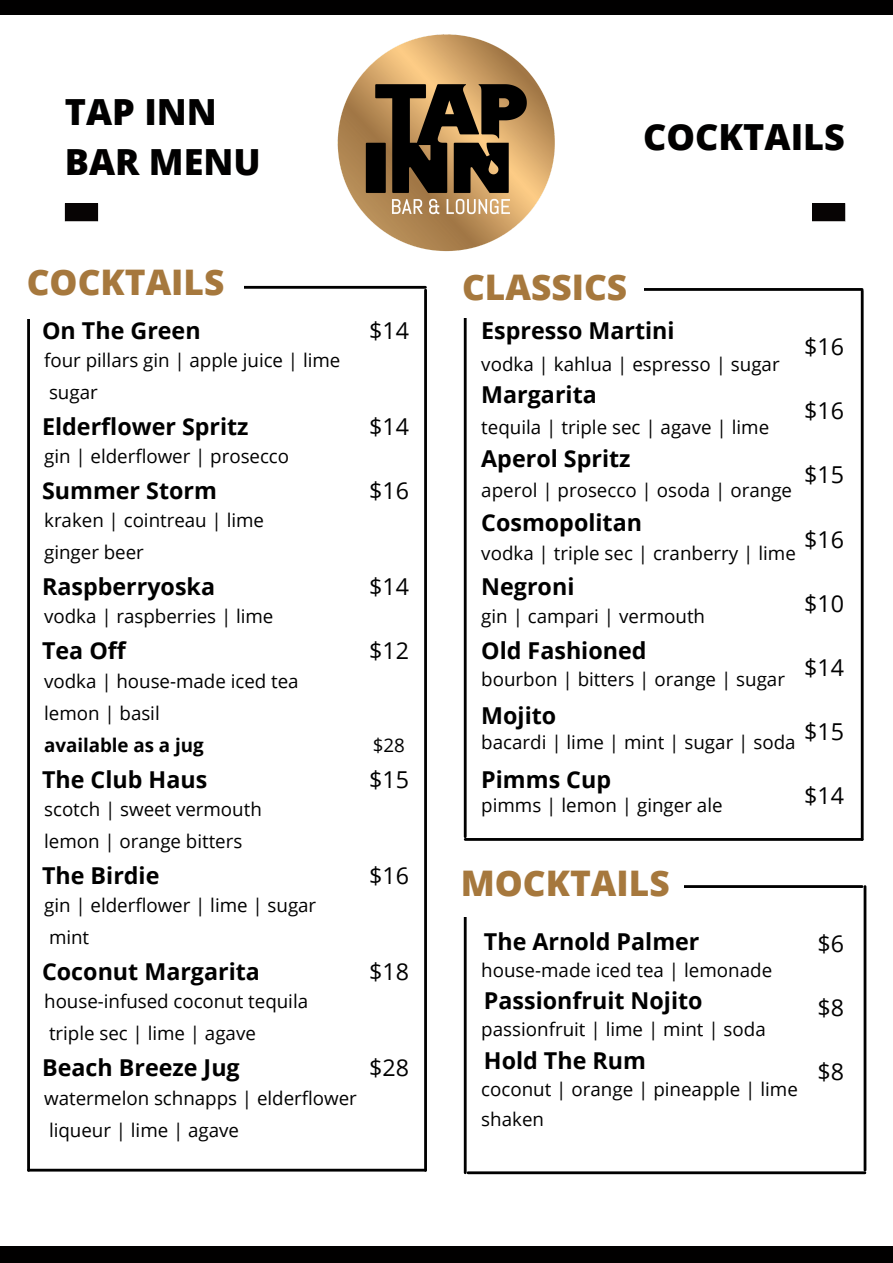
<style>
.page{position:relative;width:893px;height:1263px;background:#fff}
.page>*{position:absolute;margin:0;border:0;box-sizing:border-box;transform-origin:0 0}
.t1{font:800 36px "Open Sans";color:#010000}
.t2{font:800 35.25px "Open Sans";color:#a6783d}
.t3{font:700 23.25px "Open Sans";color:#000}
.t4{font:23.25px "Open Sans";color:#000}
.t5{font:18.75px/29.8px "Open Sans";color:#000}
.t6{font:700 18.75px "Open Sans";color:#000}
</style>
<div class="page">
<img style="left:337px;top:34px;width:218px;height:218px">
<div style="left:0;top:0;width:893px;height:15px;background:#010000"></div>
<div style="left:0;top:1246px;width:893px;height:17px;background:#010000"></div>
<hr style="left:29px;top:286px;width:396px;height:3px;background:#000">
<hr style="left:465px;top:288px;width:397px;height:3px;background:#000">
<hr style="left:29px;top:1169px;width:396px;height:2px;background:#000">
<hr style="left:468px;top:1171px;width:397px;height:3px;background:#000">
<hr style="left:27px;top:290px;width:3px;height:880px;background:#000">
<hr style="left:424px;top:290px;width:3px;height:880px;background:#000">
<div style="left:23px;top:251px;width:220px;height:68px;background:#fff"></div>
<hr style="left:464px;top:288px;width:2px;height:549px;background:#000">
<div style="left:459px;top:255px;width:185px;height:63px;background:#fff"></div>
<hr style="left:465px;top:885px;width:397px;height:3px;background:#000">
<hr style="left:464px;top:888px;width:2px;height:285px;background:#000">
<div style="left:455px;top:854px;width:229px;height:62px;background:#fff"></div>
<hr style="left:861px;top:291px;width:2px;height:548px;background:#000">
<hr style="left:465px;top:838px;width:397px;height:3px;background:#000">
<hr style="left:863px;top:886px;width:3px;height:284px;background:#000">
<svg style="left:65px;top:203px;width:33px;height:18px"></svg>
<svg style="left:812px;top:203px;width:33px;height:18px"></svg>
<p class="t1" style="left:65px;top:86px;width:153px">TAP INN</p>
<p class="t1" style="left:65px;top:136px;width:197px">BAR MENU</p>
<p class="t1" style="left:643px;top:111px;width:203px">COCKTAILS</p>
<p class="t2" style="left:27px;top:257px;width:199px">COCKTAILS</p>
<p class="t2" style="left:462px;top:262px;width:167px">CLASSICS</p>
<p class="t3" style="left:42px;top:314px;width:160px">On The Green</p>
<p class="t5" style="left:44px;top:345px;width:298px">four pillars gin | apple juice | lime</p>
<p class="t5" style="left:49px;top:377px;width:50px">sugar</p>
<p class="t3" style="left:42px;top:410px;width:208px">Elderflower Spritz</p>
<p class="t4" style="left:369px;top:314px;width:41px">$14</p>
<p class="t4" style="left:369px;top:410px;width:41px">$14</p>
<p class="t3" style="left:481px;top:314px;width:195px">Espresso Martini</p>
<p class="t5" style="left:481px;top:348px;width:300px">vodka | kahlua | espresso | sugar</p>
<p class="t3" style="left:481px;top:378px;width:117px">Margarita</p>
<p class="t5" style="left:481px;top:411px;width:289px">tequila | triple sec | agave | lime</p>
<p class="t4" style="left:804px;top:330px;width:41px">$16</p>
<p class="t4" style="left:804px;top:394px;width:41px">$16</p>
<p class="t5" style="left:44px;top:441px;width:246px">gin | elderflower | prosecco</p>
<p class="t3" style="left:42px;top:474px;width:176px">Summer Storm</p>
<p class="t4" style="left:369px;top:474px;width:41px">$16</p>
<p class="t3" style="left:481px;top:442px;width:151px">Aperol Spritz</p>
<p class="t5" style="left:481px;top:474px;width:312px">aperol | prosecco | osoda | orange</p>
<p class="t4" style="left:804px;top:458px;width:41px">$15</p>
<p class="t5" style="left:44px;top:505px;width:221px">kraken | cointreau | lime</p>
<p class="t5" style="left:44px;top:537px;width:101px">ginger beer</p>
<p class="t3" style="left:481px;top:506px;width:162px">Cosmopolitan</p>
<p class="t5" style="left:481px;top:537px;width:316px">vodka | triple sec | cranberry | lime</p>
<p class="t4" style="left:804px;top:523px;width:41px">$16</p>
<p class="t3" style="left:42px;top:570px;width:174px">Raspberryoska</p>
<p class="t5" style="left:44px;top:601px;width:231px">vodka | raspberries | lime</p>
<p class="t4" style="left:369px;top:570px;width:41px">$14</p>
<p class="t3" style="left:481px;top:570px;width:95px">Negroni</p>
<p class="t5" style="left:481px;top:600px;width:225px">gin | campari | vermouth</p>
<p class="t4" style="left:804px;top:587px;width:41px">$10</p>
<p class="t3" style="left:42px;top:635px;width:85px">Tea Off</p>
<p class="t4" style="left:369px;top:635px;width:41px">$12</p>
<p class="t5" style="left:44px;top:665px;width:256px">vodka | house-made iced tea</p>
<p class="t5" style="left:44px;top:697px;width:117px">lemon | basil</p>
<p class="t6" style="left:44px;top:732px;width:161px">available as a jug</p>
<p class="t5" style="left:373px;top:729px;width:34px">$28</p>
<p class="t3" style="left:481px;top:635px;width:167px">Old Fashioned</p>
<p class="t5" style="left:481px;top:663px;width:305px">bourbon | bitters | orange | sugar</p>
<p class="t3" style="left:481px;top:699px;width:77px">Mojito</p>
<p class="t5" style="left:481px;top:726px;width:316px">bacardi | lime | mint | sugar | soda</p>
<p class="t4" style="left:804px;top:651px;width:41px">$14</p>
<p class="t4" style="left:804px;top:715px;width:41px">$15</p>
<p class="t3" style="left:42px;top:763px;width:167px">The Club Haus</p>
<p class="t5" style="left:44px;top:794px;width:219px">scotch | sweet vermouth</p>
<p class="t5" style="left:44px;top:826px;width:200px">lemon | orange bitters</p>
<p class="t4" style="left:369px;top:763px;width:41px">$15</p>
<p class="t3" style="left:481px;top:763px;width:131px">Pimms Cup</p>
<p class="t5" style="left:481px;top:789px;width:243px">pimms | lemon | ginger ale</p>
<p class="t4" style="left:804px;top:779px;width:41px">$14</p>
<p class="t3" style="left:42px;top:859px;width:119px">The Birdie</p>
<p class="t5" style="left:44px;top:890px;width:273px">gin | elderflower | lime | sugar</p>
<p class="t5" style="left:49px;top:922px;width:42px">mint</p>
<p class="t4" style="left:369px;top:859px;width:41px">$16</p>
<p class="t2" style="left:461px;top:858px;width:210px">MOCKTAILS</p>
<p class="t3" style="left:484px;top:925px;width:217px">The Arnold Palmer</p>
<p class="t4" style="left:817px;top:927px;width:28px">$6</p>
<p class="t3" style="left:42px;top:955px;width:219px">Coconut Margarita</p>
<p class="t4" style="left:369px;top:955px;width:41px">$18</p>
<p class="t5" style="left:481px;top:954px;width:292px">house-made iced tea | lemonade</p>
<p class="t5" style="left:44px;top:986px;width:265px">house-infused coconut tequila</p>
<p class="t5" style="left:49px;top:1018px;width:208px">triple sec | lime | agave</p>
<p class="t3" style="left:42px;top:1052px;width:199px">Beach Breeze Jug</p>
<p class="t5" style="left:44px;top:1082px;width:314px">watermelon schnapps | elderflower</p>
<p class="t5" style="left:49px;top:1114px;width:192px">liqueur | lime | agave</p>
<p class="t4" style="left:369px;top:1052px;width:41px">$28</p>
<p class="t3" style="left:484px;top:984px;width:220px">Passionfruit Nojito</p>
<p class="t3" style="left:484px;top:1044px;width:164px">Hold The Rum</p>
<p class="t5" style="left:481px;top:1014px;width:286px">passionfruit | lime | mint | soda</p>
<p class="t5" style="left:481px;top:1074px;width:318px">coconut | orange | pineapple | lime shaken</p>
<p class="t4" style="left:817px;top:991px;width:28px">$8</p>
<p class="t4" style="left:817px;top:1055px;width:28px">$8</p>
</div>
